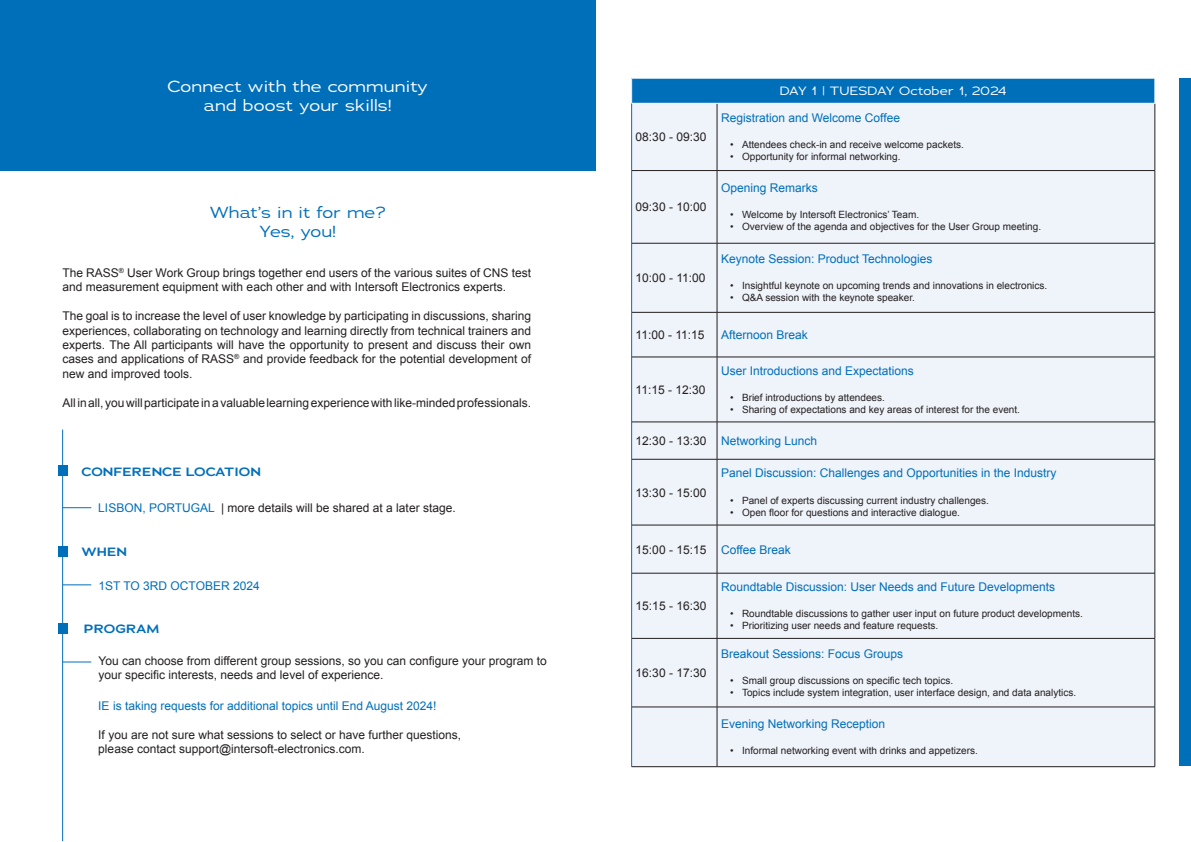
<style>
.page{position:relative;width:1191px;height:842px;background:#fff}
.page>*{position:absolute;margin:0;border:0;box-sizing:border-box;transform-origin:0 0}
.t1{font:16px "Adrianna Extended";color:#fff}
.t2{font:16px "Adrianna Extended";letter-spacing:-.015em;color:#006fba}
.t3{font:12px/14.4px "Arial";color:#231f20}
.t4{font:12px "Arial";color:#006fba}
.t5{font:600 12px "Adrianna Extended";color:#006fba}
.t6{font:12px "Adrianna Extended";color:#fff}
.t7{font:10px "Arial";color:#231f20}
.s1{color:#006fba}
</style>
<div class="page">
<hr style="left:62px;top:430px;width:1px;height:411px;background:#006fba">
<div style="left:58px;top:466px;width:9px;height:10px;background:#006fba"></div>
<div style="left:58px;top:546px;width:9px;height:11px;background:#006fba"></div>
<div style="left:58px;top:623px;width:9px;height:11px;background:#006fba"></div>
<div style="left:631px;top:78px;width:523px;height:25px;background:#006fba"></div>
<div style="left:632px;top:104px;width:522px;height:662px;background:#eff3fa"></div>
<hr style="left:631px;top:103px;width:1px;height:68px;background:#006fba">
<hr style="left:631px;top:171px;width:1px;height:72px;background:#006fba">
<hr style="left:631px;top:243px;width:1px;height:69px;background:#006fba">
<hr style="left:631px;top:312px;width:1px;height:45px;background:#006fba">
<hr style="left:631px;top:357px;width:1px;height:65px;background:#006fba">
<hr style="left:631px;top:422px;width:1px;height:37px;background:#006fba">
<hr style="left:631px;top:459px;width:1px;height:66px;background:#006fba">
<hr style="left:631px;top:525px;width:1px;height:48px;background:#006fba">
<hr style="left:631px;top:573px;width:1px;height:65px;background:#006fba">
<hr style="left:631px;top:638px;width:1px;height:69px;background:#006fba">
<hr style="left:631px;top:707px;width:1px;height:59px;background:#006fba">
<hr style="left:717px;top:103px;width:1px;height:67px;background:#231f20">
<hr style="left:1154px;top:103px;width:1px;height:67px;background:#231f20">
<hr style="left:632px;top:170px;width:85px;height:1px;background:#231f20">
<hr style="left:717px;top:170px;width:438px;height:1px;background:#231f20">
<hr style="left:717px;top:171px;width:1px;height:72px;background:#231f20">
<hr style="left:1154px;top:171px;width:1px;height:72px;background:#231f20">
<hr style="left:632px;top:243px;width:85px;height:1px;background:#231f20">
<hr style="left:717px;top:243px;width:438px;height:1px;background:#231f20">
<hr style="left:717px;top:243px;width:1px;height:69px;background:#231f20">
<hr style="left:1154px;top:243px;width:1px;height:69px;background:#231f20">
<hr style="left:632px;top:312px;width:85px;height:1px;background:#231f20">
<hr style="left:717px;top:312px;width:438px;height:1px;background:#231f20">
<hr style="left:717px;top:312px;width:1px;height:45px;background:#231f20">
<hr style="left:1154px;top:312px;width:1px;height:45px;background:#231f20">
<hr style="left:632px;top:357px;width:85px;height:1px;background:#231f20">
<hr style="left:717px;top:357px;width:438px;height:1px;background:#231f20">
<hr style="left:717px;top:357px;width:1px;height:65px;background:#231f20">
<hr style="left:1154px;top:357px;width:1px;height:65px;background:#231f20">
<hr style="left:632px;top:422px;width:85px;height:1px;background:#231f20">
<hr style="left:717px;top:422px;width:438px;height:1px;background:#231f20">
<hr style="left:717px;top:422px;width:1px;height:37px;background:#231f20">
<hr style="left:1154px;top:422px;width:1px;height:37px;background:#231f20">
<hr style="left:632px;top:459px;width:85px;height:1px;background:#231f20">
<hr style="left:717px;top:459px;width:438px;height:1px;background:#231f20">
<hr style="left:717px;top:459px;width:1px;height:66px;background:#231f20">
<hr style="left:1154px;top:459px;width:1px;height:66px;background:#231f20">
<hr style="left:632px;top:525px;width:85px;height:1px;background:#231f20">
<hr style="left:717px;top:525px;width:438px;height:1px;background:#231f20">
<hr style="left:717px;top:525px;width:1px;height:48px;background:#231f20">
<hr style="left:1154px;top:525px;width:1px;height:48px;background:#231f20">
<hr style="left:632px;top:573px;width:85px;height:1px;background:#231f20">
<hr style="left:717px;top:573px;width:438px;height:1px;background:#231f20">
<hr style="left:717px;top:573px;width:1px;height:65px;background:#231f20">
<hr style="left:1154px;top:573px;width:1px;height:65px;background:#231f20">
<hr style="left:632px;top:638px;width:85px;height:1px;background:#231f20">
<hr style="left:717px;top:638px;width:438px;height:1px;background:#231f20">
<hr style="left:717px;top:638px;width:1px;height:69px;background:#231f20">
<hr style="left:1154px;top:638px;width:1px;height:69px;background:#231f20">
<hr style="left:632px;top:707px;width:85px;height:1px;background:#231f20">
<hr style="left:717px;top:707px;width:438px;height:1px;background:#231f20">
<hr style="left:717px;top:707px;width:1px;height:59px;background:#231f20">
<hr style="left:1154px;top:707px;width:1px;height:59px;background:#231f20">
<hr style="left:631px;top:766px;width:86px;height:1px;background:#231f20">
<hr style="left:717px;top:766px;width:438px;height:1px;background:#231f20">
<svg style="left:1154px;top:79px;width:1px;height:24px"></svg>
<hr style="left:631px;top:78px;width:86px;height:1px;background:#fff">
<svg style="left:631px;top:78px;width:1px;height:25px"></svg>
<hr style="left:717px;top:78px;width:438px;height:1px;background:#fff">
<hr style="left:631px;top:103px;width:86px;height:1px;background:#fff">
<hr style="left:717px;top:103px;width:438px;height:1px;background:#fff">
<div style="left:1179px;top:78px;width:12px;height:688px;background:#006fba"></div>
<div style="left:0;top:0;width:595px;height:170px;background:#006fba"></div>
<svg style="left:63px;top:507px;width:28px;height:1px"></svg>
<svg style="left:63px;top:585px;width:28px;height:1px"></svg>
<svg style="left:63px;top:662px;width:28px;height:1px"></svg>
<p class="t1" style="left:167px;top:76px;width:262px">Connect with the community</p>
<p class="t1" style="left:204px;top:95px;width:189px">and boost your skills!</p>
<p class="t2" style="left:210px;top:202px;width:177px">What’s in it for me?</p>
<p class="t2" style="left:259px;top:221px;width:78px">Yes, you!</p>
<p class="t3" style="left:62px;top:266px;width:470px">The RASS<sup>®</sup> User Work Group brings together end users of the various suites of CNS test and measurement equipment with each other and with Intersoft Electronics experts.</p>
<p class="t3" style="left:62px;top:309px;width:470px;text-align:justify">The goal is to increase the level of user knowledge by participating in discussions, sharing experiences, collaborating on technology and learning directly from technical trainers and experts. The All participants will have the opportunity to present and discuss their own cases and applications of RASS<sup>®</sup> and provide feedback for the potential development of new and improved tools.</p>
<p class="t3" style="left:62px;top:395px;width:470px">All in all, you will participate in a valuable learning experience with like-minded professionals.</p>
<p class="t5" style="left:82px;top:463px;width:181px">CONFERENCE LOCATION</p>
<p class="t3" style="left:98px;top:501px;width:359px"><span class="s1">LISBON, PORTUGAL</span> | more details will be shared at a later stage.</p>
<p class="t5" style="left:82px;top:544px;width:47px">WHEN</p>
<p class="t4" style="left:98px;top:578px;width:163px">1ST TO 3RD OCTOBER 2024</p>
<p class="t5" style="left:84px;top:621px;width:78px">PROGRAM</p>
<p class="t3" style="left:98px;top:654px;width:450px">You can choose from different group sessions, so you can configure your program to your specific interests, needs and level of experience.</p>
<p class="t4" style="left:98px;top:698px;width:340px">IE is taking requests for additional topics until End August 2024!</p>
<p class="t3" style="left:98px;top:727px;width:364px">If you are not sure what sessions to select or have further questions,</p>
<p class="t3" style="left:98px;top:742px;width:268px">please contact support@intersoft-electronics.com.</p>
<p class="t3" style="left:635px;top:130px;width:72px">08:30 - 09:30</p>
<p class="t3" style="left:635px;top:200px;width:72px">09:30 - 10:00</p>
<p class="t3" style="left:635px;top:271px;width:71px">10:00 - 11:00</p>
<p class="t6" style="left:779px;top:83px;width:228px">DAY 1 | TUESDAY October 1, 2024</p>
<p class="t4" style="left:721px;top:110px;width:180px">Registration and Welcome Coffee</p>
<p class="t7" style="left:730px;top:138px;width:235px">• Attendees check-in and receive welcome packets.</p>
<p class="t7" style="left:730px;top:150px;width:172px">• Opportunity for informal networking.</p>
<p class="t4" style="left:721px;top:180px;width:98px">Opening Remarks</p>
<p class="t7" style="left:730px;top:208px;width:191px">• Welcome by Intersoft Electronics’ Team.</p>
<p class="t7" style="left:730px;top:220px;width:313px">• Overview of the agenda and objectives for the User Group meeting.</p>
<p class="t4" style="left:721px;top:251px;width:213px">Keynote Session: Product Technologies</p>
<p class="t7" style="left:730px;top:279px;width:319px">• Insightful keynote on upcoming trends and innovations in electronics.</p>
<p class="t7" style="left:730px;top:291px;width:186px">• Q&amp;A session with the keynote speaker.</p>
<p class="t3" style="left:635px;top:328px;width:70px">11:00 - 11:15</p>
<p class="t4" style="left:721px;top:327px;width:88px">Afternoon Break</p>
<p class="t3" style="left:635px;top:382px;width:71px">11:15 - 12:30</p>
<p class="t4" style="left:721px;top:362px;width:194px">User Introductions and Expectations</p>
<p class="t7" style="left:730px;top:391px;width:156px">• Brief introductions by attendees.</p>
<p class="t7" style="left:730px;top:403px;width:291px">• Sharing of expectations and key areas of interest for the event.</p>
<p class="t3" style="left:635px;top:434px;width:72px">12:30 - 13:30</p>
<p class="t4" style="left:721px;top:433px;width:98px">Networking Lunch</p>
<p class="t3" style="left:635px;top:485px;width:72px">13:30 - 15:00</p>
<p class="t4" style="left:721px;top:465px;width:337px">Panel Discussion: Challenges and Opportunities in the Industry</p>
<p class="t7" style="left:730px;top:494px;width:260px">• Panel of experts discussing current industry challenges.</p>
<p class="t7" style="left:730px;top:506px;width:231px">• Open floor for questions and interactive dialogue.</p>
<p class="t3" style="left:635px;top:542px;width:72px">15:00 - 15:15</p>
<p class="t4" style="left:721px;top:541px;width:71px">Coffee Break</p>
<p class="t3" style="left:635px;top:599px;width:72px">15:15 - 16:30</p>
<p class="t3" style="left:635px;top:666px;width:72px">16:30 - 17:30</p>
<p class="t4" style="left:721px;top:579px;width:336px">Roundtable Discussion: User Needs and Future Developments</p>
<p class="t7" style="left:730px;top:607px;width:354px">• Roundtable discussions to gather user input on future product developments.</p>
<p class="t7" style="left:730px;top:619px;width:210px">• Prioritizing user needs and feature requests.</p>
<p class="t4" style="left:721px;top:646px;width:184px">Breakout Sessions: Focus Groups</p>
<p class="t7" style="left:730px;top:674px;width:225px">• Small group discussions on specific tech topics.</p>
<p class="t7" style="left:730px;top:686px;width:348px">• Topics include system integration, user interface design, and data analytics.</p>
<p class="t4" style="left:721px;top:716px;width:166px">Evening Networking Reception</p>
<p class="t7" style="left:730px;top:744px;width:249px">• Informal networking event with drinks and appetizers.</p>
</div>
